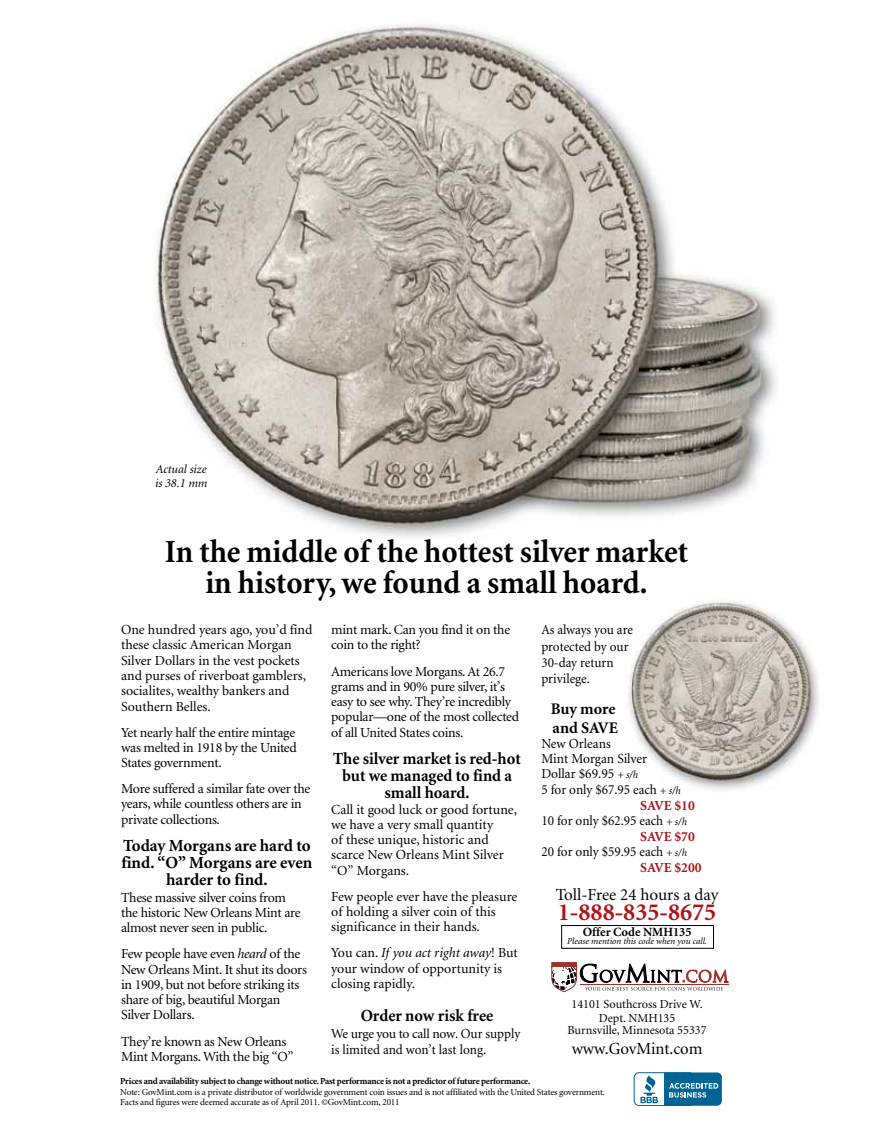
<style>
.page{position:relative;width:891px;height:1134px;background:#fff}
.page>*{position:absolute;margin:0;border:0;box-sizing:border-box;transform-origin:0 0}
.t1{font:700 32.4px/30.9px "Minion";color:#000;text-align:center;scale:.96 1}
.t2{font:700 24.6px "Minion";color:#ac161b}
.t3{font:700 16.95px/17px "Minion";color:#000;text-align:center}
.t4{font:16.95px "Minion";color:#000}
.t5{font:700 16.2px/18.5px "Minion";color:#000}
.t6{font:13.95px/15.3px "Minion";letter-spacing:-.015em;color:#000}
.t7{font:13.95px/16.4px "Minion";letter-spacing:-.015em;color:#000;scale:.95 1}
.t8{font:700 13.95px "Minion";color:#ac161b}
.t9{font:13.65px "Minion";letter-spacing:-.02em;color:#000}
.t10{font:700 12.6px "Minion";color:#000}
.t11{font:12.3px/12.9px "Minion";color:#000;text-align:center}
.t12{font:italic 12.3px/14px "Minion";color:#000}
.t13{font:9.3px/10.2px "Minion";letter-spacing:-.015em;color:#000}
.t14{font:700 9.3px "Minion";letter-spacing:-.025em;color:#000}
.t15{font:italic 9.3px "Minion";color:#000}
.t16{font:700 2.1px "Gotham";color:#006594}
.s1{font-style:italic}
.s2{font-size:13.95px}
.s3{font-style:italic;font-size:10.8px}
</style>
<div class="page">
<img style="left:628px;top:601px;width:191px;height:189px">
<img style="left:154px;top:24px;width:623px;height:513px">
<svg style="left:634px;top:1072px;width:88px;height:34px"></svg>
<div style="left:561px;top:925px;width:153px;height:24px;border:1px solid #000"></div>
<svg style="left:551px;top:962px;width:178px;height:30px"></svg>
<p class="t12" style="left:155px;top:462px;width:54px">Actual size is 38.1 mm</p>
<h1 class="t1" style="left:165px;top:537px;width:547px">In the middle of the hottest silver market in history, we found a small hoard.</h1>
<p class="t6" style="left:121px;top:623px;width:193px">One hundred years ago, you’d find these classic American Morgan<br>Silver Dollars in the vest pockets and purses of riverboat gamblers, socialites, wealthy bankers and<br>Southern Belles.</p>
<p class="t6" style="left:121px;top:725px;width:177px">Yet nearly half the entire mintage was melted in 1918 by the United<br>States government.</p>
<p class="t6" style="left:121px;top:782px;width:191px">More suffered a similar fate over the years, while countless others are in private collections.</p>
<p class="t3" style="left:121px;top:838px;width:192px">Today Morgans are hard to find. “O” Morgans are even harder to find.</p>
<p class="t6" style="left:121px;top:890px;width:181px">These massive silver coins from the historic New Orleans Mint are almost never seen in public.</p>
<p class="t6" style="left:121px;top:947px;width:187px">Few people have even <span class="s1">heard</span> of the<br>New Orleans Mint. It shut its doors in 1909, but not before striking its share of big, beautiful Morgan<br>Silver Dollars.</p>
<p class="t6" style="left:121px;top:1034px;width:174px">They’re known as New Orleans<br>Mint Morgans. With the big “O”</p>
<p class="t6" style="left:331px;top:623px;width:181px">mint mark. Can you find it on the coin to the right?</p>
<p class="t6" style="left:331px;top:664px;width:189px">Americans love Morgans. At 26.7 grams and in 90% pure silver, it’s easy to see why. They’re incredibly popular—one of the most collected of all United States coins.</p>
<p class="t3" style="left:333px;top:751px;width:189px">The silver market is red-hot but we managed to find a small hoard.</p>
<p class="t6" style="left:331px;top:802px;width:187px">Call it good luck or good fortune, we have a very small quantity<br>of these unique, historic and scarce New Orleans Mint Silver “O” Morgans.</p>
<p class="t6" style="left:331px;top:889px;width:188px">Few people ever have the pleasure of holding a silver coin of this significance in their hands.</p>
<p class="t6" style="left:331px;top:946px;width:188px">You can. <span class="s1">If you act right away</span>! But your window of opportunity is closing rapidly.</p>
<p class="t3" style="left:361px;top:1008px;width:134px">Order now risk free</p>
<p class="t9" style="left:331px;top:1027px;width:191px">We urge you to call now<span class="s2">. Our supply</span></p>
<p class="t7" style="left:331px;top:1042px;width:165px">is limited and won’t last long.</p>
<p class="t7" style="left:541px;top:622px;width:98px">As always you are protected by our<br>30-day return privilege.</p>
<p class="t5" style="left:551px;top:700px;width:69px">Buy more and SAVE</p>
<p class="t6" style="left:541px;top:736px;width:71px">New Orleans</p>
<p class="t6" style="left:541px;top:752px;width:107px">Mint Morgan Silver</p>
<p class="t6" style="left:541px;top:767px;width:98px">Dollar $69.95 <span class="s3">+ s/h</span></p>
<p class="t7" style="left:541px;top:782px;width:148px">5 for only $67.95 each <span class="s3">+ s/h</span></p>
<p class="t8" style="left:640px;top:798px;width:56px">SAVE $10</p>
<p class="t7" style="left:541px;top:813px;width:155px">10 for only $62.95 each <span class="s3">+ s/h</span></p>
<p class="t8" style="left:640px;top:829px;width:56px">SAVE $70</p>
<p class="t7" style="left:541px;top:844px;width:155px">20 for only $59.95 each <span class="s3">+ s/h</span></p>
<p class="t8" style="left:640px;top:860px;width:63px">SAVE $200</p>
<p class="t4" style="left:556px;top:886px;width:164px">Toll-Free 24 hours a day</p>
<h2 class="t2" style="left:558px;top:900px;width:160px">1-888-835-8675</h2>
<p class="t10" style="left:583px;top:926px;width:110px">Offer Code NMH135</p>
<p class="t15" style="left:567px;top:937px;width:142px">Please mention this code when you call.</p>
<p class="t11" style="left:568px;top:999px;width:141px">14101 Southcross Drive W.<br>Dept. NMH135<br>Burnsville, Minnesota 55337</p>
<p class="t4" style="left:572px;top:1040px;width:132px">www.GovMint.com</p>
<p class="t14" style="left:120px;top:1077px;width:412px">Prices and availability subject to change without notice. Past performance is not a predictor of future performance.</p>
<p class="t13" style="left:120px;top:1087px;width:486px">Note: GovMint.com is a private distributor of worldwide government coin issues and is not affiliated with the United States government.<br>Facts and figures were deemed accurate as of April 2011. ©GovMint.com, 2011</p>
<p class="t16" style="left:658px;top:1101px;width:2px">®</p>
</div>
